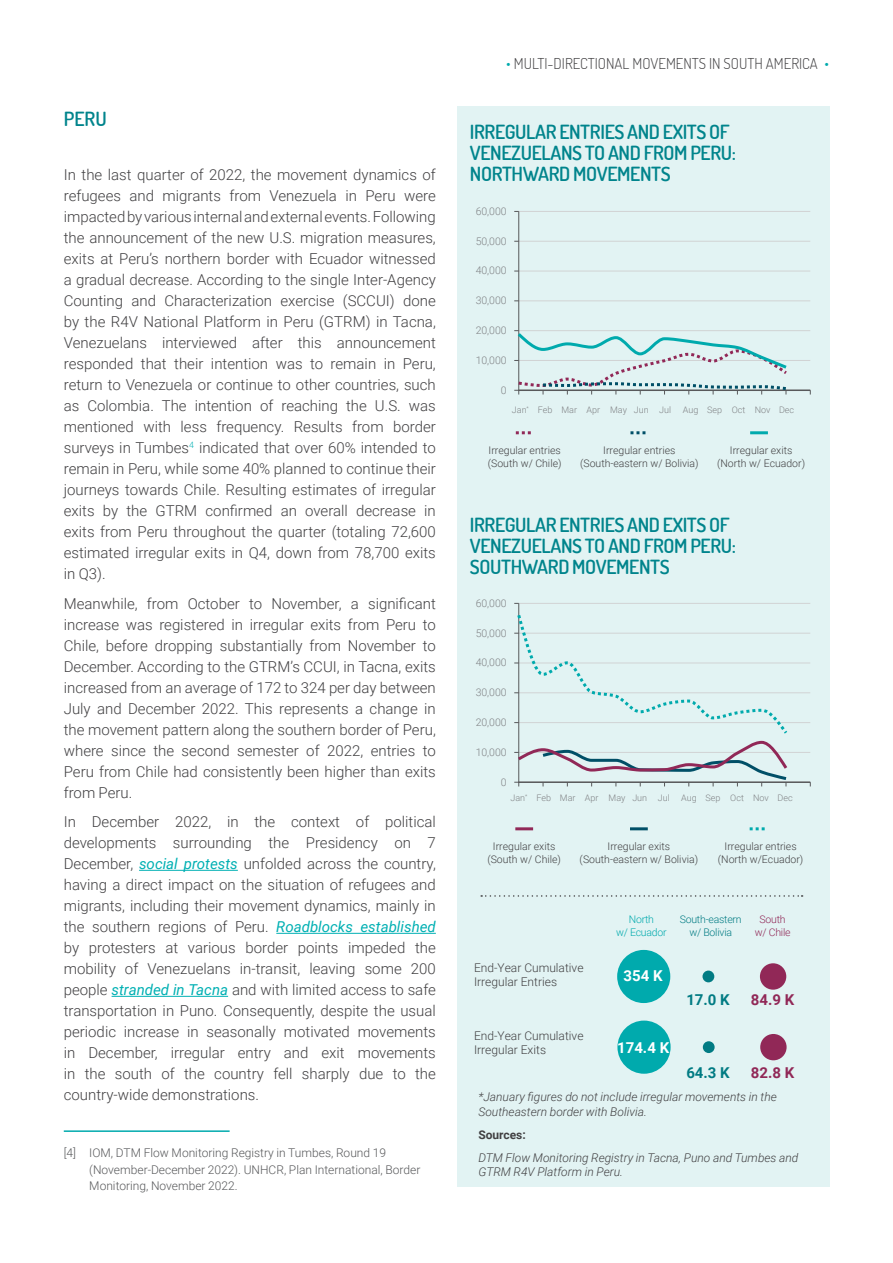
<style>
.page{position:relative;width:893px;height:1263px;background:#fff}
.page>*{position:absolute;margin:0;border:0;box-sizing:border-box;transform-origin:0 0}
.t1{font:600 19.5px/21px "Dosis";letter-spacing:-.02em;color:#00848c}
.t2{font:300 15px/21px "Roboto";color:#414042;text-align:justify}
.t3{font:300 15px "Dosis";color:#414042}
.t4{font:700 15px "Roboto";color:#017b83}
.t5{font:700 15px "Roboto";color:#fff}
.t6{font:700 15px "Roboto";color:#912857}
.t7{font:italic 300 12px/14.4px "Roboto";color:#414042}
.t8{font:300 12px/16.5px "Roboto";color:#58595b}
.t9{font:300 12px/14.4px "Roboto";color:#414042}
.t10{font:700 12px "Roboto";color:#414042}
.t11{font:300 10.5px/12.6px "Roboto";color:#414042;text-align:center}
.t12{font:300 10.5px "Roboto";color:#808285}
.t13{font:300 10.5px/12.6px "Roboto";letter-spacing:-.02em;color:#017b83;text-align:center}
.t14{font:300 10.5px/12.6px "Roboto";letter-spacing:-.02em;color:#00aaad;text-align:center}
.t15{font:300 10.5px/12.6px "Roboto";letter-spacing:-.02em;color:#912857;text-align:center}
.t16{font:300 9px "Roboto";color:#808285}
.s1{font-weight:400;font-style:italic;color:#00b0b3}
.s2{color:#00aaad}
</style>
<div class="page">
<div style="left:457px;top:106px;width:372px;height:1080px;background:#e2f3f3"></div>
<hr style="left:519px;top:360px;width:291px;height:1px;background:#d1d3d4">
<hr style="left:519px;top:330px;width:291px;height:1px;background:#d1d3d4">
<hr style="left:519px;top:301px;width:291px;height:1px;background:#d1d3d4">
<hr style="left:519px;top:271px;width:291px;height:1px;background:#d1d3d4">
<hr style="left:519px;top:241px;width:291px;height:1px;background:#d1d3d4">
<hr style="left:519px;top:211px;width:291px;height:1px;background:#d1d3d4">
<hr style="left:518px;top:211px;width:1px;height:180px;background:#58595b">
<hr style="left:518px;top:389px;width:292px;height:2px;background:#58595b">
<svg style="left:514px;top:330px;width:276px;height:64px"></svg>
<hr style="left:519px;top:752px;width:291px;height:1px;background:#d1d3d4">
<hr style="left:519px;top:722px;width:291px;height:1px;background:#d1d3d4">
<hr style="left:519px;top:692px;width:291px;height:1px;background:#d1d3d4">
<hr style="left:519px;top:663px;width:291px;height:1px;background:#d1d3d4">
<hr style="left:519px;top:633px;width:291px;height:1px;background:#d1d3d4">
<hr style="left:519px;top:603px;width:291px;height:1px;background:#d1d3d4">
<hr style="left:518px;top:603px;width:1px;height:180px;background:#58595b">
<hr style="left:518px;top:781px;width:292px;height:2px;background:#58595b">
<svg style="left:514px;top:612px;width:276px;height:174px"></svg>
<svg style="left:516px;top:431px;width:15px;height:3px"></svg>
<svg style="left:630px;top:431px;width:16px;height:3px"></svg>
<hr style="left:750px;top:431px;width:18px;height:3px;background:#00aaad">
<hr style="left:515px;top:827px;width:18px;height:3px;background:#912857">
<hr style="left:630px;top:827px;width:18px;height:3px;background:#004f67">
<svg style="left:750px;top:827px;width:15px;height:3px"></svg>
<svg style="left:481px;top:895px;width:322px;height:2px"></svg>
<div style="left:617px;top:950px;width:53px;height:53px;background:#00aaad;border-radius:27px"></div>
<div style="left:702px;top:970px;width:12px;height:12px;background:#017b83;border-radius:6px"></div>
<div style="left:760px;top:963px;width:26px;height:27px;background:#912857;border-radius:13px"></div>
<div style="left:617px;top:1020px;width:54px;height:54px;background:#00aaad;border-radius:27px"></div>
<div style="left:703px;top:1041px;width:12px;height:12px;background:#017b83;border-radius:6px"></div>
<div style="left:760px;top:1034px;width:27px;height:26px;background:#912857;border-radius:13px"></div>
<hr style="left:139px;top:870px;width:99px;height:1px;background:#00b0b3">
<hr style="left:276px;top:933px;width:160px;height:1px;background:#00b0b3">
<hr style="left:112px;top:996px;width:116px;height:1px;background:#00b0b3">
<hr style="left:64px;top:1130px;width:166px;height:2px;background:#00aaad">
<h1 class="t1" style="left:64px;top:108px;width:45px">PERU</h1>
<p class="t2" style="left:64px;top:164px;width:374px">In the last quarter of 2022, the movement dynamics of refugees and migrants from Venezuela in Peru were impacted by various internal and external events. Following the announcement of the new U.S. migration measures, exits at Peru’s northern border with Ecuador witnessed a gradual decrease. According to the single Inter-Agency Counting and Characterization exercise (SCCUI) done by the R4V National Platform in Peru (GTRM) in Tacna, Venezuelans interviewed after this announcement responded that their intention was to remain in Peru, return to Venezuela or continue to other countries, such as Colombia. The intention of reaching the U.S. was mentioned with less frequency. Results from border surveys in Tumbes<sup>4</sup> indicated that over 60% intended to remain in Peru, while some 40% planned to continue their journeys towards Chile. Resulting estimates of irregular exits by the GTRM confirmed an overall decrease in exits from Peru throughout the quarter (totaling 72,600 estimated irregular exits in Q4, down from 78,700 exits in Q3).</p>
<p class="t2" style="left:64px;top:592px;width:374px">Meanwhile, from October to November, a significant increase was registered in irregular exits from Peru to Chile, before dropping substantially from November to December. According to the GTRM’s CCUI, in Tacna, exits increased from an average of 172 to 324 per day between July and December 2022. This represents a change in the movement pattern along the southern border of Peru, where since the second semester of 2022, entries to Peru from Chile had consistently been higher than exits from Peru.</p>
<p class="t2" style="left:64px;top:811px;width:374px">In December 2022, in the context of political developments surrounding the Presidency on 7<br>December, <span class="s1">social protests</span> unfolded across the country, having a direct impact on the situation of refugees and migrants, including their movement dynamics, mainly in the southern regions of Peru. <span class="s1">Roadblocks established </span>by protesters at various border points impeded the mobility of Venezuelans in-transit, leaving some 200 people <span class="s1">stranded in Tacna</span> and with limited access to safe transportation in Puno. Consequently, despite the usual periodic increase in seasonally motivated movements in December, irregular entry and exit movements in the south of the country fell sharply due to the country-wide demonstrations.</p>
<p class="t8" style="left:89px;top:1144px;width:333px;text-indent:-26px">[4] IOM, DTM Flow Monitoring Registry in Tumbes, Round 19 (November-December 2022). UNHCR, Plan International, Border<br>Monitoring, November 2022.</p>
<p class="t3" style="left:506px;top:54px;width:324px"><span class="s2">•</span> MULTI-DIRECTIONAL MOVEMENTS IN SOUTH AMERICA <span class="s2">•</span></p>
<h1 class="t1" style="left:470px;top:121px;width:268px">IRREGULAR ENTRIES AND EXITS OF<br>VENEZUELANS TO AND FROM PERU:<br>NORTHWARD MOVEMENTS</h1>
<p class="t12" style="left:476px;top:204px;width:33px">60,000</p>
<p class="t12" style="left:476px;top:233px;width:33px">50,000</p>
<p class="t12" style="left:476px;top:263px;width:33px">40,000</p>
<p class="t12" style="left:476px;top:293px;width:33px">30,000</p>
<p class="t12" style="left:476px;top:323px;width:33px">20,000</p>
<p class="t12" style="left:476px;top:353px;width:33px">10,000</p>
<p class="t12" style="left:501px;top:382px;width:7px">0</p>
<p class="t16" style="left:512px;top:403px;width:161px">Jan<sup>*</sup> Feb Mar Apr May Jun Jul</p>
<p class="t16" style="left:683px;top:403px;width:113px">Aug Sep Oct Nov Dec</p>
<p class="t11" style="left:488px;top:443px;width:75px;text-align:left">Irregular entries (South w/ Chile)</p>
<p class="t11" style="left:580px;top:443px;width:120px">Irregular entries (South-eastern w/ Bolivia)</p>
<p class="t11" style="left:717px;top:443px;width:89px">Irregular exits (North w/ Ecuador)</p>
<h1 class="t1" style="left:470px;top:513px;width:268px">IRREGULAR ENTRIES AND EXITS OF<br>VENEZUELANS TO AND FROM PERU:<br>SOUTHWARD MOVEMENTS</h1>
<p class="t12" style="left:476px;top:596px;width:33px">60,000</p>
<p class="t12" style="left:476px;top:625px;width:33px">50,000</p>
<p class="t12" style="left:476px;top:655px;width:33px">40,000</p>
<p class="t12" style="left:476px;top:685px;width:33px">30,000</p>
<p class="t12" style="left:476px;top:715px;width:33px">20,000</p>
<p class="t12" style="left:476px;top:745px;width:33px">10,000</p>
<p class="t12" style="left:501px;top:774px;width:7px">0</p>
<p class="t16" style="left:510px;top:792px;width:161px">Jan<sup>*</sup> Feb Mar Apr May Jun Jul</p>
<p class="t16" style="left:681px;top:792px;width:113px">Aug Sep Oct Nov Dec</p>
<p class="t11" style="left:487px;top:839px;width:75px">Irregular exits (South w/ Chile)</p>
<p class="t11" style="left:580px;top:839px;width:120px">Irregular exits (South-eastern w/ Bolivia)</p>
<p class="t11" style="left:718px;top:839px;width:87px">Irregular entries (North w/Ecuador)</p>
<p class="t9" style="left:474px;top:960px;width:111px">End-Year Cumulative<br>Irregular Entries</p>
<p class="t9" style="left:474px;top:1028px;width:111px">End-Year Cumulative<br>Irregular Exits</p>
<p class="t14" style="left:616px;top:913px;width:52px">North<br>w/ Ecuador</p>
<p class="t13" style="left:680px;top:913px;width:63px">South-eastern w/ Bolivia</p>
<p class="t15" style="left:755px;top:913px;width:37px">South w/ Chile</p>
<p class="t5" style="left:624px;top:965px;width:41px">354 K</p>
<p class="t5" style="left:617px;top:1037px;width:54px">174.4 K</p>
<p class="t4" style="left:686px;top:989px;width:45px">17.0 K</p>
<p class="t4" style="left:686px;top:1062px;width:45px">64.3 K</p>
<p class="t6" style="left:751px;top:989px;width:45px">84.9 K</p>
<p class="t6" style="left:751px;top:1062px;width:45px">82.8 K</p>
<p class="t7" style="left:478px;top:1089px;width:300px">*January figures do not include irregular movements in the<br>Southeastern border with Bolivia.</p>
<p class="t10" style="left:478px;top:1126px;width:49px">Sources:</p>
<p class="t7" style="left:478px;top:1150px;width:321px">DTM Flow Monitoring Registry in Tacna, Puno and Tumbes and<br>GTRM R4V Platform in Peru.</p>
</div>
